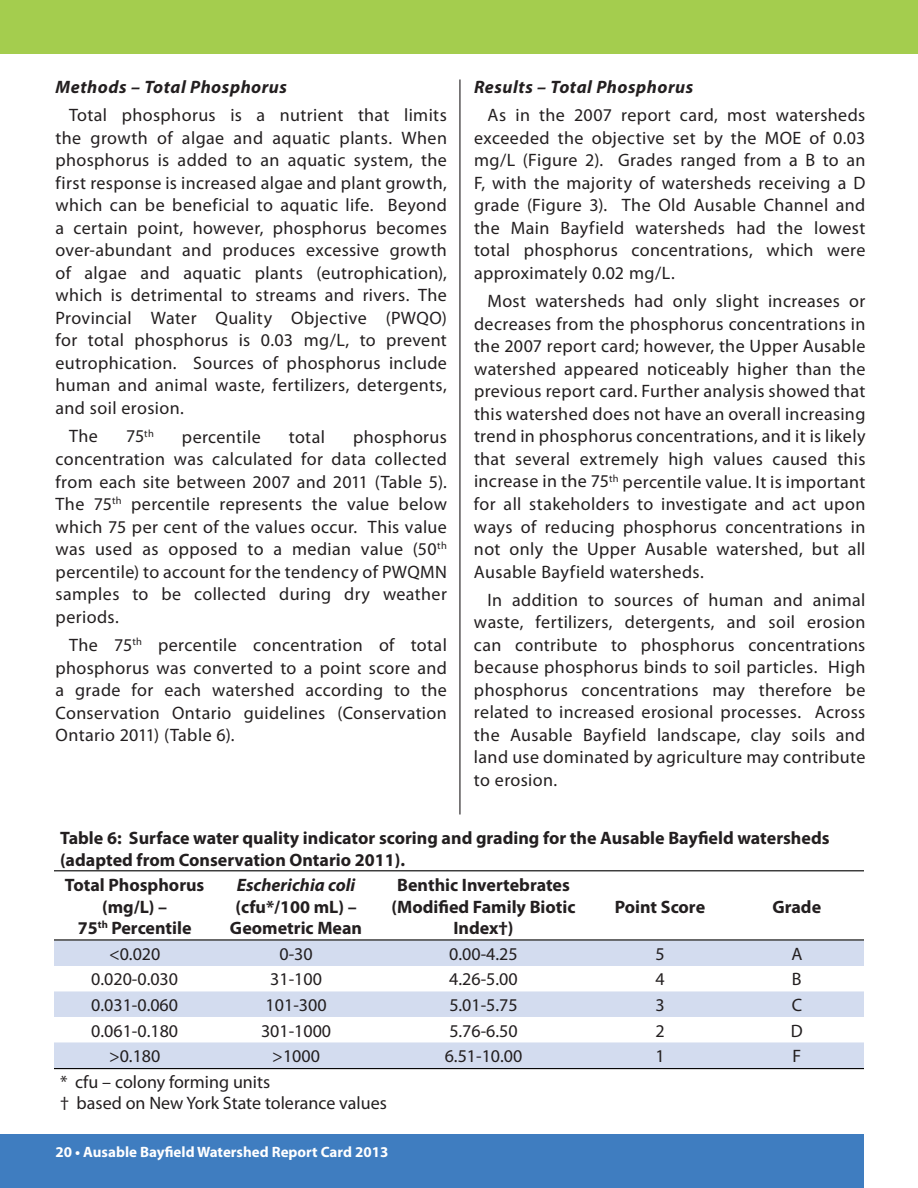
<style>
.page{position:relative;width:918px;height:1188px;background:#fff}
.page>*{position:absolute;margin:0;border:0;box-sizing:border-box;transform-origin:0 0}
.Section_intro_text{font:18px/22.5px "Myriad Pro";letter-spacing:.02em;color:#231f20;text-align:justify}
.t1{font:700 18px/21.6px "Myriad Pro";color:#231f20;text-align:center}
.Section_intro_text-2{font:18px "Myriad Pro";color:#231f20}
.Section_intro_text-3{font:italic 700 18px "Myriad Pro";letter-spacing:.03em;color:#231f20}
.t2{font:700 15px "Myriad Pro";color:#fff}
.s1{font-style:italic}
</style>
<div class="page">
<div style="left:0;top:0;width:918px;height:54px;background:#a4cd4e"></div>
<div style="left:0;top:1134px;width:864px;height:54px;background:#3f7dc0"></div>
<svg style="left:54px;top:941px;width:810px;height:127px;fill:#d3dcef"></svg>
<hr style="left:54px;top:1068px;width:810px;height:1px;background:#000">
<hr style="left:54px;top:939px;width:810px;height:2px;background:#000">
<hr style="left:54px;top:870px;width:810px;height:1px;background:#000">
<hr style="left:459px;top:80px;width:1px;height:734px;background:#231f20">
<p class="Section_intro_text-3" style="left:56px;top:75px;width:233px">Methods – Total Phosphorus</p>
<p class="Section_intro_text" style="left:56px;top:104px;width:393px;text-indent:14px">Total phosphorus is a nutrient that limits the growth of algae and aquatic plants. When phosphorus is added to an aquatic system, the first response is increased algae and plant growth, which can be beneficial to aquatic life. Beyond a certain point, however, phosphorus becomes over-abundant and produces excessive growth of algae and aquatic plants (eutrophication), which is detrimental to streams and rivers. The Provincial Water Quality Objective (PWQO) for total phosphorus is 0.03 mg/L, to prevent eutrophication. Sources of phosphorus include human and animal waste, fertilizers, detergents, and soil erosion.</p>
<p class="Section_intro_text" style="left:69px;top:425px;width:30px">The</p>
<p class="Section_intro_text" style="left:126px;top:425px;width:29px">75<sup>th</sup></p>
<p class="Section_intro_text" style="left:182px;top:425px;width:80px">percentile</p>
<p class="Section_intro_text" style="left:289px;top:425px;width:38px">total</p>
<p class="Section_intro_text" style="left:55px;top:425px;width:393px;text-indent:298px">phosphorus concentration was calculated for data collected from each site between 2007 and 2011 (Table 5).<br>The 75<sup>th</sup> percentile represents the value below which 75 per cent of the values occur. This value was used as opposed to a median value (50<sup>th </sup>percentile) to account for the tendency of PWQMN samples to be collected during dry weather periods.</p>
<p class="Section_intro_text" style="left:56px;top:633px;width:393px;text-indent:13px">The 75<sup>th</sup> percentile concentration of total phosphorus was converted to a point score and a grade for each watershed according to the Conservation Ontario guidelines (Conservation Ontario 2011) (Table 6).</p>
<p class="Section_intro_text-3" style="left:474px;top:75px;width:221px">Results – Total Phosphorus</p>
<p class="Section_intro_text" style="left:474px;top:104px;width:393px;text-indent:14px">As in the 2007 report card, most watersheds exceeded the objective set by the MOE of 0.03 mg/L (Figure 2). Grades ranged from a B to an F, with the majority of watersheds receiving a D grade (Figure 3). The Old Ausable Channel and the Main Bayfield watersheds had the lowest total phosphorus concentrations, which were approximately 0.02 mg/L.</p>
<p class="Section_intro_text" style="left:474px;top:290px;width:393px;text-indent:14px">Most watersheds had only slight increases or decreases from the phosphorus concentrations in the 2007 report card; however, the Upper Ausable watershed appeared noticeably higher than the previous report card. Further analysis showed that this watershed does not have an overall increasing trend in phosphorus concentrations, and it is likely that several extremely high values caused this increase in the 75<sup>th</sup> percentile value. It is important for all stakeholders to investigate and act upon ways of reducing phosphorus concentrations in not only the Upper Ausable watershed, but all Ausable Bayfield watersheds.</p>
<p class="Section_intro_text" style="left:474px;top:588px;width:393px;text-indent:14px">In addition to sources of human and animal waste, fertilizers, detergents, and soil erosion can contribute to phosphorus concentrations because phosphorus binds to soil particles. High phosphorus concentrations may therefore be related to increased erosional processes. Across the Ausable Bayfield landscape, clay soils and land use dominated by agriculture may contribute to erosion.</p>
<p class="t1" style="left:60px;top:827px;width:771px;text-align:left">Table 6: Surface water quality indicator scoring and grading for the Ausable Bayfield watersheds (adapted from Conservation Ontario 2011).</p>
<p class="t1" style="left:65px;top:874px;width:141px">Total Phosphorus (mg/L) –</p>
<p class="t1" style="left:78px;top:917px;width:115px">75<sup>th</sup> Percentile</p>
<p class="t1" style="left:230px;top:874px;width:134px"><span class="s1">Escherichia coli </span>(cfu*/100 mL) –<br>Geometric Mean</p>
<p class="t1" style="left:397px;top:874px;width:174px">Benthic Invertebrates</p>
<p class="t1" style="left:392px;top:895px;width:186px">(Modified Family Biotic<br>Index†)</p>
<p class="t1" style="left:615px;top:895px;width:92px">Point Score</p>
<p class="t1" style="left:773px;top:895px;width:50px">Grade</p>
<p class="Section_intro_text" style="left:109px;top:942px;width:53px">&lt;0.020</p>
<p class="Section_intro_text" style="left:279px;top:942px;width:35px">0-30</p>
<p class="Section_intro_text" style="left:449px;top:942px;width:70px">0.00-4.25</p>
<p class="Section_intro_text" style="left:655px;top:942px;width:11px">5</p>
<p class="Section_intro_text" style="left:791px;top:942px;width:13px">A</p>
<p class="Section_intro_text" style="left:91px;top:968px;width:88px">0.020-0.030</p>
<p class="Section_intro_text" style="left:270px;top:968px;width:53px">31-100</p>
<p class="Section_intro_text" style="left:449px;top:968px;width:70px">4.26-5.00</p>
<p class="Section_intro_text" style="left:655px;top:968px;width:11px">4</p>
<p class="Section_intro_text" style="left:792px;top:968px;width:11px">B</p>
<p class="Section_intro_text" style="left:91px;top:993px;width:88px">0.031-0.060</p>
<p class="Section_intro_text" style="left:266px;top:993px;width:62px">101-300</p>
<p class="Section_intro_text" style="left:449px;top:993px;width:70px">5.01-5.75</p>
<p class="Section_intro_text" style="left:655px;top:993px;width:11px">3</p>
<p class="Section_intro_text" style="left:792px;top:993px;width:12px">C</p>
<p class="Section_intro_text" style="left:91px;top:1019px;width:88px">0.061-0.180</p>
<p class="Section_intro_text" style="left:261px;top:1019px;width:72px">301-1000</p>
<p class="Section_intro_text" style="left:449px;top:1019px;width:70px">5.76-6.50</p>
<p class="Section_intro_text" style="left:655px;top:1019px;width:11px">2</p>
<p class="Section_intro_text" style="left:791px;top:1019px;width:13px">D</p>
<p class="Section_intro_text" style="left:109px;top:1044px;width:53px">&gt;0.180</p>
<p class="Section_intro_text" style="left:272px;top:1044px;width:49px">&gt;1000</p>
<p class="Section_intro_text" style="left:445px;top:1044px;width:79px">6.51-10.00</p>
<p class="Section_intro_text" style="left:655px;top:1044px;width:11px">1</p>
<p class="Section_intro_text" style="left:793px;top:1044px;width:10px">F</p>
<p class="Section_intro_text-2" style="left:60px;top:1070px;width:212px">* cfu – colony forming units</p>
<p class="Section_intro_text-2" style="left:60px;top:1092px;width:328px">† based on New York State tolerance values</p>
<p class="t2" style="left:56px;top:1142px;width:334px">20 • Ausable Bayfield Watershed Report Card 2013</p>
</div>
